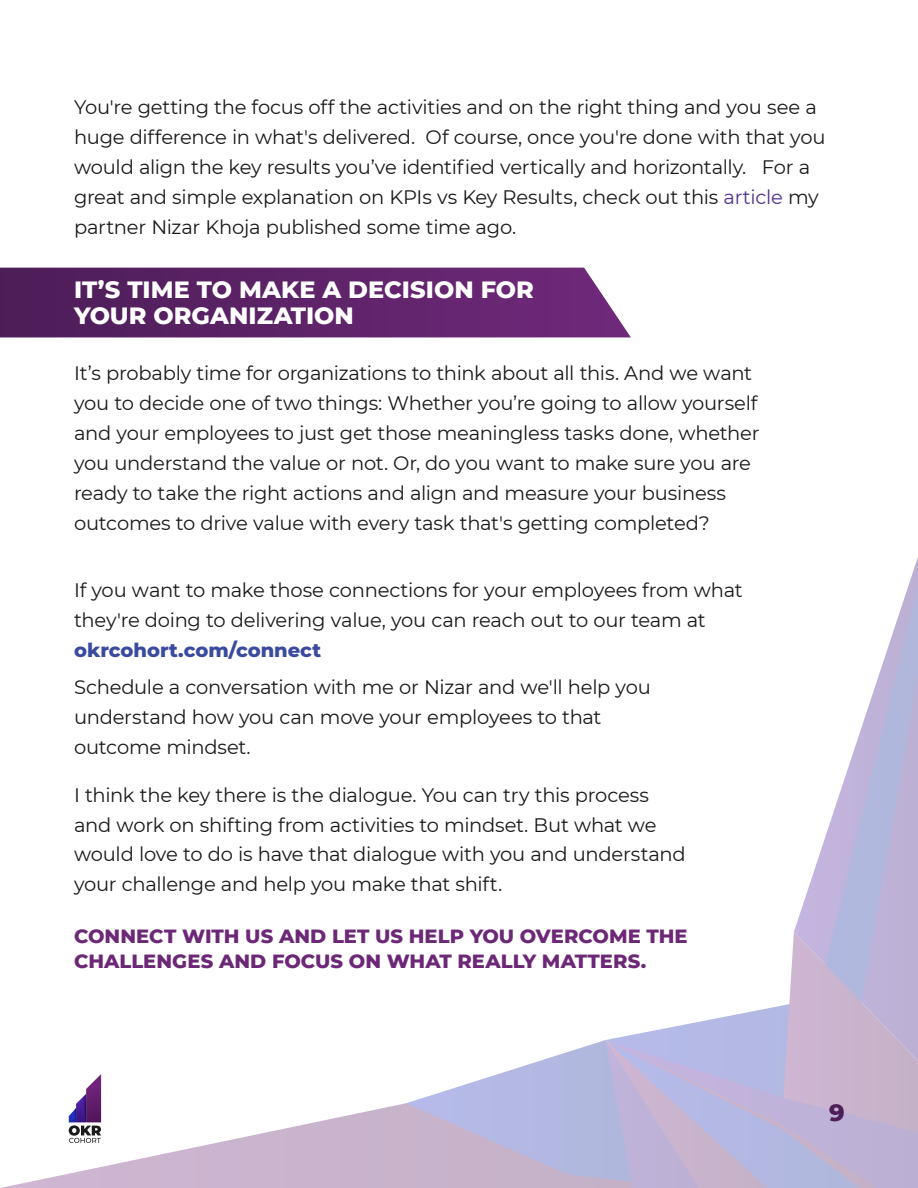
<style>
.page{position:relative;width:918px;height:1188px;background:#fff}
.page>*{position:absolute;margin:0;border:0;box-sizing:border-box;transform-origin:0 0}
.t1{font:800 24px/25.5px "Montserrat";color:#fff}
.t2{font:800 24px "Montserrat";color:#4d1e58}
.t3{font:19.5px/30px "Montserrat";letter-spacing:-.015em;color:#1a1a1a}
.t4{font:800 19.5px/25.5px "Montserrat";letter-spacing:.005em;color:#6c2877}
.t5{font:800 19.5px "Montserrat";color:#3a4a9e}
.s1{color:#533493}
</style>
<div class="page">
<svg style="left:0;top:268px;width:631px;height:69px;background:#632b6e"></svg>
<svg style="left:794px;top:577px;width:124px;height:355px"></svg>
<svg style="left:407px;top:932px;width:511px;height:256px"></svg>
<svg style="left:1px;top:1103px;width:632px;height:85px"></svg>
<svg style="left:69px;top:1074px;width:32px;height:69px"></svg>
<p class="t3" style="left:74px;top:91px;width:753px">You're getting the focus off the activities and on the right thing and you see a huge difference in what's delivered. Of course, once you're done with that you would align the key results you’ve identified vertically and horizontally. For a great and simple explanation on KPIs vs Key Results, check out this <span class="s1">article</span> my partner Nizar Khoja published some time ago.</p>
<p class="t1" style="left:74px;top:276px;width:461px">IT’S TIME TO MAKE A DECISION FOR<br>YOUR ORGANIZATION</p>
<p class="t3" style="left:74px;top:357px;width:687px">It’s probably time for organizations to think about all this. And we want you to decide one of two things: Whether you’re going to allow yourself and your employees to just get those meaningless tasks done, whether you understand the value or not. Or, do you want to make sure you are ready to take the right actions and align and measure your business outcomes to drive value with every task that's getting completed?</p>
<p class="t3" style="left:74px;top:575px;width:670px">If you want to make those connections for your employees from what they're doing to delivering value, you can reach out to our team at</p>
<p class="t5" style="left:74px;top:636px;width:249px">okrcohort.com/connect</p>
<p class="t3" style="left:74px;top:671px;width:578px">Schedule a conversation with me or Nizar and we'll help you understand how you can move your employees to that outcome mindset.</p>
<p class="t3" style="left:74px;top:779px;width:613px">I think the key there is the dialogue. You can try this process and work on shifting from activities to mindset. But what we would love to do is have that dialogue with you and understand your challenge and help you make that shift.</p>
<p class="t4" style="left:74px;top:922px;width:615px">CONNECT WITH US AND LET US HELP YOU OVERCOME THE<br>CHALLENGES AND FOCUS ON WHAT REALLY MATTERS.</p>
<p class="t2" style="left:829px;top:1095px;width:17px">9</p>
</div>
